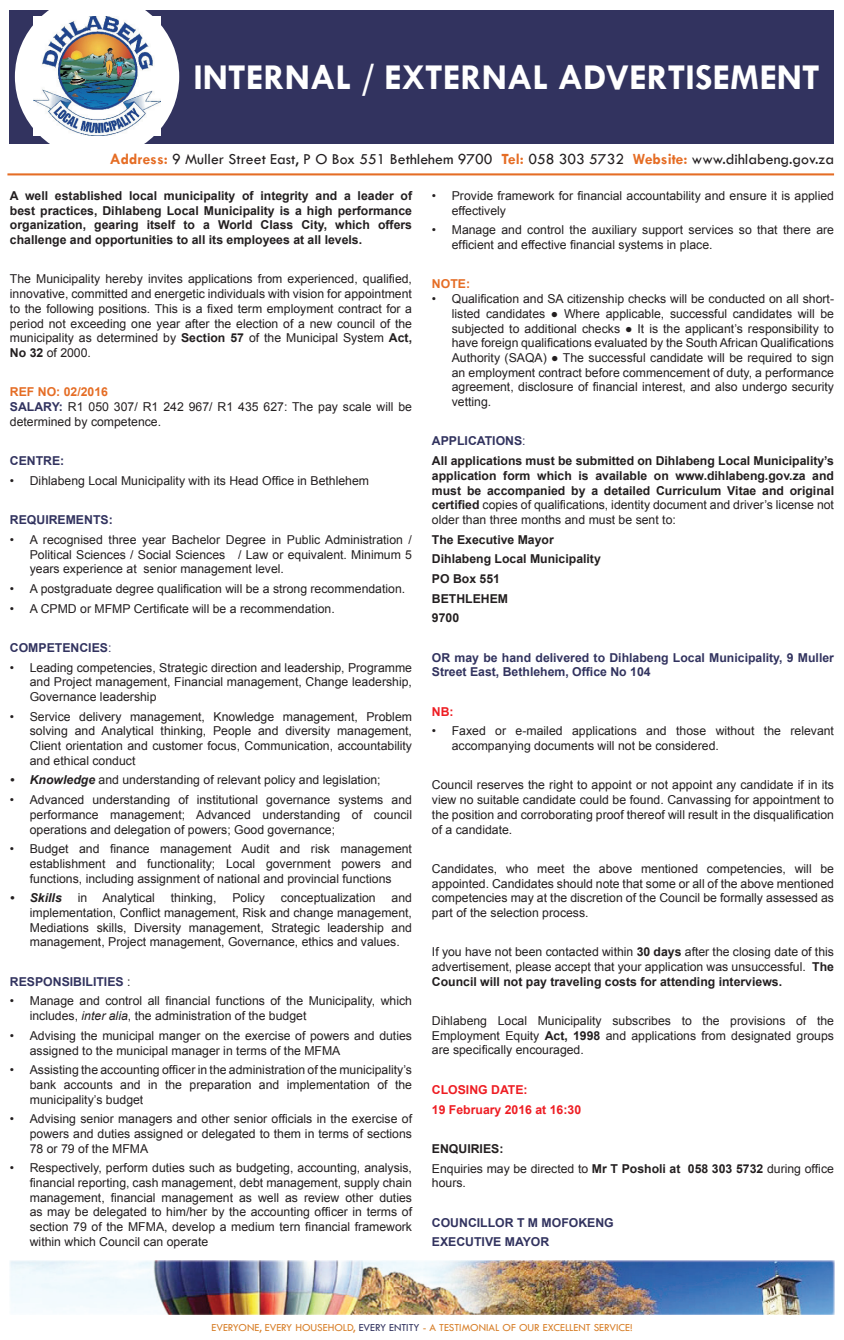
<style>
.page{position:relative;width:844px;height:1340px;background:#fff}
.page>*{position:absolute;margin:0;border:0;box-sizing:border-box;transform-origin:0 0}
.t1{font:700 36.75px "Tw Cen";color:#fff}
.t2{font:15.75px "Tw Cen";color:#231f20}
.t3{font:12.25px/14.7px "Arial";color:#231f20;text-align:justify}
.t4{font:700 12.25px/14.7px "Arial";color:#231f20;text-align:justify}
.t5{font:700 12.25px/14.7px "Arial";color:#32335f}
.t6{font:700 12.25px/19.6px "Arial";color:#ee1d23}
.t7{font:italic 700 12.25px "Arial";color:#231f20}
.t8{font:700 12.25px "Arial";color:#e56d25}
.t9{font:11.03px "Tw Cen";color:#d77e27}
.s1{font-weight:700;color:#e56d25}
.s2{font-weight:700}
.s3{font-weight:700;color:#32335f}
.s4{font-weight:400}
.s5{font-weight:700;font-style:italic}
.s6{font-weight:400;color:#231f20}
.s7{font-style:italic}
.s8{color:#32335f}
.s9{font-weight:400;color:#32335f}
</style>
<div class="page">
<hr style="left:7px;top:173px;width:826px;height:2px;background:#e56d25">
<div style="left:10px;top:10px;width:823px;height:133px;background:#32335f"></div>
<svg style="left:15px;top:10px;width:164px;height:134px"></svg>
<img style="left:34px;top:16px;width:126px;height:120px">
<img style="left:10px;top:1260px;width:823px;height:54px">
<h1 class="t1" style="left:193px;top:56px;width:628px">INTERNAL / EXTERNAL ADVERTISEMENT</h1>
<p class="t2" style="left:110px;top:149px;width:725px"><span class="s1">Address:</span> 9 Muller Street East, P O Box 551 Bethlehem 9700 <span class="s1">Tel:</span> 058 303 5732 <span class="s1">Website:</span> www.dihlabeng.gov.za</p>
<p class="t4" style="left:10px;top:189px;width:403px">A well established local municipality of integrity and a leader of best practices, Dihlabeng Local Municipality is a high performance organization, gearing itself to a World Class City, which offers challenge and opportunities to all its employees at all levels.</p>
<p class="t3" style="left:10px;top:272px;width:403px">The Municipality hereby invites applications from experienced, qualified, innovative, committed and energetic individuals with vision for appointment to the following positions. This is a fixed term employment contract for a period not exceeding one year after the election of a new council of the municipality as determined by <span class="s2">Section 57</span> of the Municipal System <span class="s2">Act, No 32</span> of 2000.</p>
<p class="t3" style="left:10px;top:385px;width:403px;text-align:left"><span class="s1">REF NO: 02/2016<br></span><span class="s3">SALARY:</span> R1 050 307/ R1 242 967/ R1 435 627: The pay scale will be determined by competence.</p>
<p class="t5" style="left:10px;top:454px;width:56px">CENTRE:</p>
<p class="t3" style="left:10px;top:473px;width:360px">• Dihlabeng Local Municipality with its Head Office in Bethlehem</p>
<p class="t5" style="left:10px;top:513px;width:104px">REQUIREMENTS:</p>
<p class="t3" style="left:30px;top:532px;width:383px;text-indent:-20px">• A recognised three year Bachelor Degree in Public Administration / Political Sciences / Social Sciences / Law or equivalent. Minimum 5 years experience at senior management level.</p>
<p class="t3" style="left:10px;top:581px;width:397px">• A postgraduate degree qualification will be a strong recommendation.</p>
<p class="t3" style="left:10px;top:601px;width:326px">• A CPMD or MFMP Certificate will be a recommendation.</p>
<p class="t5" style="left:10px;top:640px;width:103px">COMPETENCIES<span class="s4">:</span></p>
<p class="t3" style="left:30px;top:660px;width:383px;text-indent:-20px">• Leading competencies, Strategic direction and leadership, Programme and Project management, Financial management, Change leadership, Governance leadership</p>
<p class="t3" style="left:30px;top:709px;width:383px;text-indent:-20px">• Service delivery management, Knowledge management, Problem solving and Analytical thinking, People and diversity management, Client orientation and customer focus, Communication, accountability and ethical conduct</p>
<p class="t3" style="left:10px;top:773px;width:372px"><span class="s5">• Knowledge</span> and understanding of relevant policy and legislation;</p>
<p class="t3" style="left:30px;top:792px;width:383px;text-indent:-20px">• Advanced understanding of institutional governance systems and performance management; Advanced understanding of council operations and delegation of powers; Good governance;</p>
<p class="t3" style="left:30px;top:841px;width:383px;text-indent:-20px">• Budget and finance management Audit and risk management establishment and functionality; Local government powers and functions, including assignment of national and provincial functions</p>
<p class="t7" style="left:10px;top:889px;width:53px">• Skills</p>
<p class="t3" style="left:78px;top:890px;width:79px">in Analytical</p>
<p class="t3" style="left:171px;top:890px;width:47px">thinking,</p>
<p class="t3" style="left:232px;top:890px;width:34px">Policy</p>
<p class="t3" style="left:281px;top:890px;width:96px">conceptualization</p>
<p class="t3" style="left:30px;top:890px;width:383px;text-indent:362px">and implementation, Conflict management, Risk and change management, Mediations skills, Diversity management, Strategic leadership and management, Project management, Governance, ethics and values.</p>
<p class="t5" style="left:10px;top:974px;width:122px">RESPONSIBILITIES <span class="s6">:</span></p>
<p class="t3" style="left:30px;top:993px;width:383px;text-indent:-20px">• Manage and control all financial functions of the Municipality, which includes, <span class="s7">inter alia</span>, the administration of the budget</p>
<p class="t3" style="left:30px;top:1028px;width:383px;text-indent:-20px">• Advising the municipal manger on the exercise of powers and duties assigned to the municipal manager in terms of the MFMA</p>
<p class="t3" style="left:30px;top:1062px;width:383px;text-indent:-20px">• Assisting the accounting officer in the administration of the municipality’s bank accounts and in the preparation and implementation of the municipality’s budget</p>
<p class="t3" style="left:30px;top:1111px;width:383px;text-indent:-20px">• Advising senior managers and other senior officials in the exercise of powers and duties assigned or delegated to them in terms of sections 78 or 79 of the MFMA</p>
<p class="t3" style="left:30px;top:1160px;width:383px;text-indent:-20px">• Respectively, perform duties such as budgeting, accounting, analysis, financial reporting, cash management, debt management, supply chain management, financial management as well as review other duties as may be delegated to him/her by the accounting officer in terms of section 79 of the MFMA, develop a medium tern financial framework within which Council can operate</p>
<p class="t3" style="left:451px;top:188px;width:383px;text-indent:-20px">• Provide framework for financial accountability and ensure it is applied effectively</p>
<p class="t3" style="left:451px;top:223px;width:383px;text-indent:-20px">• Manage and control the auxiliary support services so that there are efficient and effective financial systems in place.</p>
<p class="t8" style="left:432px;top:276px;width:40px">NOTE:</p>
<p class="t3" style="left:451px;top:292px;width:383px;text-indent:-20px">• Qualification and SA citizenship checks will be conducted on all short&shy;listed candidates ● Where applicable, successful candidates will be subjected to additional checks ● It is the applicant’s responsibility to have foreign qualifications evaluated by the South African Qualifications Authority (SAQA) ● The successful candidate will be required to sign an employment contract before commencement of duty, a performance agreement, disclosure of financial interest, and also undergo security vetting.</p>
<p class="t4" style="left:432px;top:432px;width:403px;line-height:19.6px"><span class="s8">APPLICATIONS</span><span class="s9">:<br></span>All applications must be submitted on Dihlabeng Local Municipality’s</p>
<p class="t4" style="left:432px;top:468px;width:403px">application form which is available on www.dihlabeng.gov.za and must be accompanied by a detailed Curriculum Vitae and original certified <span class="s4">copies of qualifications, identity document and driver’s license not older than three months and must be sent to:</span></p>
<p class="t4" style="left:432px;top:530px;width:170px;line-height:19.6px;text-align:left">The Executive Mayor<br>Dihlabeng Local Municipality<br>PO Box 551<br>BETHLEHEM<br>9700</p>
<p class="t5" style="left:432px;top:650px;width:403px">OR may be hand delivered to Dihlabeng Local Municipality, 9 Muller<br>Street East, Bethlehem, Office No 104</p>
<p class="t6" style="left:432px;top:702px;width:23px">NB:</p>
<p class="t3" style="left:451px;top:723px;width:383px;text-indent:-20px">• Faxed or e-mailed applications and those without the relevant accompanying documents will not be considered.</p>
<p class="t3" style="left:432px;top:778px;width:403px">Council reserves the right to appoint or not appoint any candidate if in its view no suitable candidate could be found. Canvassing for appointment to the position and corroborating proof thereof will result in the disqualification of a candidate.</p>
<p class="t3" style="left:432px;top:861px;width:403px">Candidates, who meet the above mentioned competencies, will be appointed. Candidates should note that some or all of the above mentioned competencies may at the discretion of the Council be formally assessed as part of the selection process.</p>
<p class="t3" style="left:432px;top:944px;width:403px">If you have not been contacted within <span class="s2">30 days</span> after the closing date of this advertisement, please accept that your application was unsuccessful. <span class="s2">The Council will not pay traveling costs for attending interviews.</span></p>
<p class="t3" style="left:432px;top:1013px;width:403px">Dihlabeng Local Municipality subscribes to the provisions of the Employment Equity <span class="s2">Act, 1998</span> and applications from designated groups are specifically encouraged.</p>
<p class="t6" style="left:432px;top:1080px;width:151px">CLOSING DATE:<br>19 February 2016 at 16:30</p>
<p class="t3" style="left:432px;top:1138px;width:403px;line-height:19.6px"><span class="s2">ENQUIRIES:<br></span>Enquiries may be directed to <span class="s2">Mr T Posholi at 058 303 5732</span> during office</p>
<p class="t3" style="left:432px;top:1175px;width:36px">hours.</p>
<p class="t5" style="left:432px;top:1212px;width:183px;line-height:19.6px">COUNCILLOR T M MOFOKENG<br>EXECUTIVE MAYOR</p>
<p class="t9" style="left:211px;top:1320px;width:422px">EVERYONE, EVERY HOUSEHOLD, <span class="s8">EVERY ENTITY</span> - A TESTIMONIAL OF OUR EXCELLENT SERVICE!</p>
</div>
